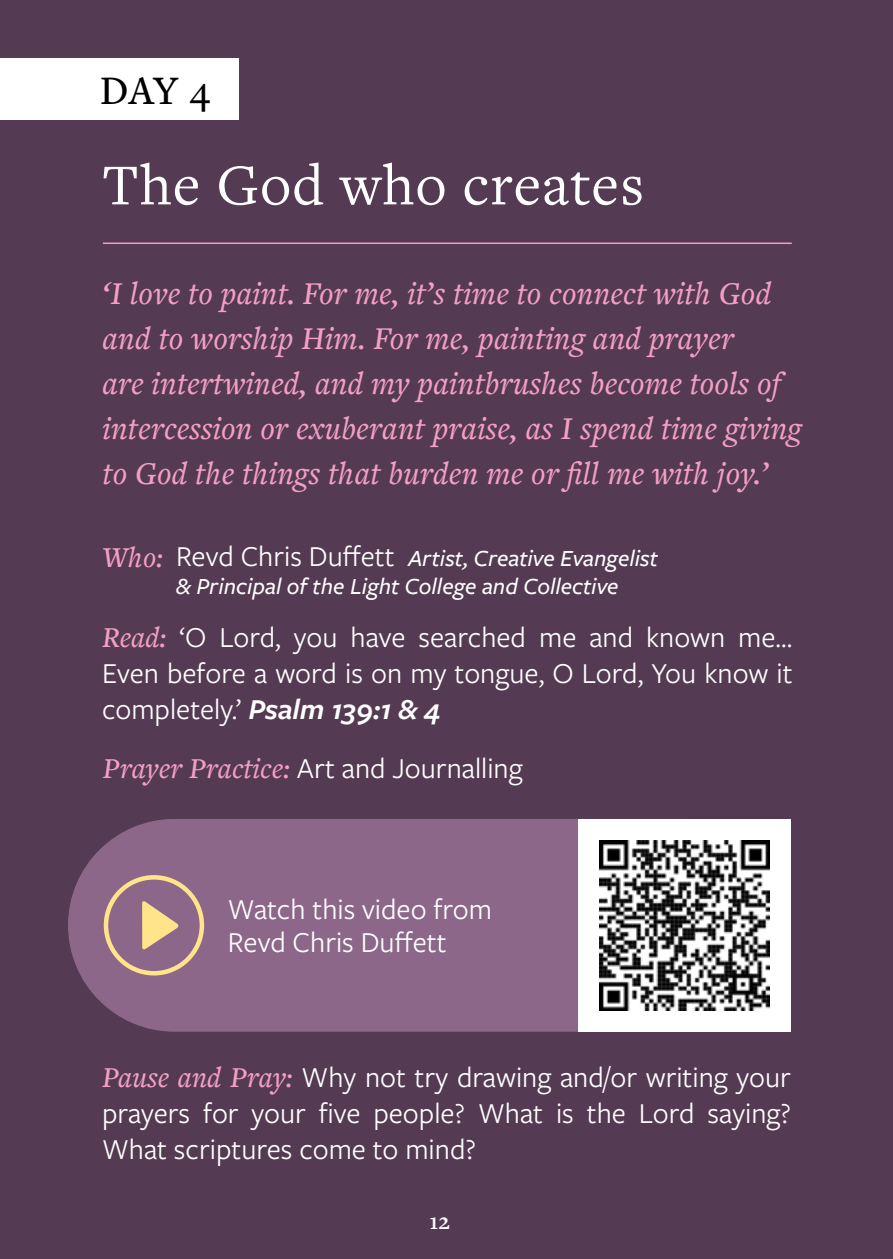
<style>
.page{position:relative;width:893px;height:1259px;background:#543a52}
.page>*{position:absolute;margin:0;border:0;box-sizing:border-box;transform-origin:0 0}
.t1{font:60px "Freight Text Pro";letter-spacing:.02em;color:#fff}
.t2{font:500 42px "Freight Text Pro";color:#000}
.t3{font:italic 500 33px/45px "Freight Text Pro";letter-spacing:.005em;color:#f39fc5}
.t4{font:30px/36px "Freight Sans Pro";color:#fff;text-align:justify}
.t5{font:italic 500 30px "Freight Text Pro";color:#f39fc5}
.t6{font:italic 500 24px/28.8px "Freight Sans Pro";color:#fff}
.t7{font:600 24px "Freight Text Pro";color:#fff}
.s1{font-weight:400;font-style:normal;font-size:30px}
.s2{font-family:"Freight Text Pro";font-weight:500;font-style:italic;color:#f39fc5}
.s3{font-weight:600;font-style:italic}
</style>
<div class="page">
<div style="left:68px;top:819px;width:723px;height:212px;background:#8d678a;border-radius:106px"></div>
<div style="left:0;top:59px;width:238px;height:61px;background:#fff"></div>
<hr style="left:103px;top:242px;width:689px;height:2px;background:#f39fc5">
<div style="left:578px;top:819px;width:213px;height:212px;background:#fff"></div>
<svg style="left:104px;top:875px;width:100px;height:100px"></svg>
<img style="left:600px;top:840px;width:170px;height:170px">
<h2 class="t2" style="left:100px;top:63px;width:111px">DAY 4</h2>
<h1 class="t1" style="left:102px;top:145px;width:544px">The God who creates</h1>
<p class="t3" style="left:103px;top:270px;width:701px">‘I love to paint. For me, it’s time to connect with God and to worship Him. For me, painting and prayer<br>are intertwined, and my paintbrushes become tools of intercession or exuberant praise, as I spend time giving to God the things that burden me or fill me with joy.’</p>
<p class="t6" style="left:176px;top:542px;width:483px"><span class="s1">Revd Chris Duffett</span> Artist, Creative Evangelist &amp; Principal of the Light College and Collective</p>
<p class="t4" style="left:102px;top:618px;width:692px"><span class="s2">Read:</span> ‘O Lord, you have searched me and known me… Even before a word is on my tongue, O Lord, You know it completely.’ <span class="s3">Psalm 139:1 &amp; 4</span></p>
<p class="t5" style="left:102px;top:537px;width:63px">Who:</p>
<p class="t4" style="left:103px;top:749px;width:421px"><span class="s2">Prayer Practice:</span> Art and Journalling</p>
<p class="t4" style="left:228px;top:891px;width:266px;line-height:33.6px">Watch this video from<br>Revd Chris Duffett</p>
<p class="t4" style="left:102px;top:1057px;width:690px"><span class="s2">Pause and Pray:</span> Why not try drawing and/or writing your prayers for your five people? What is the Lord saying?<br>What scriptures come to mind?</p>
<p class="t7" style="left:429px;top:1205px;width:22px">12</p>
</div>
